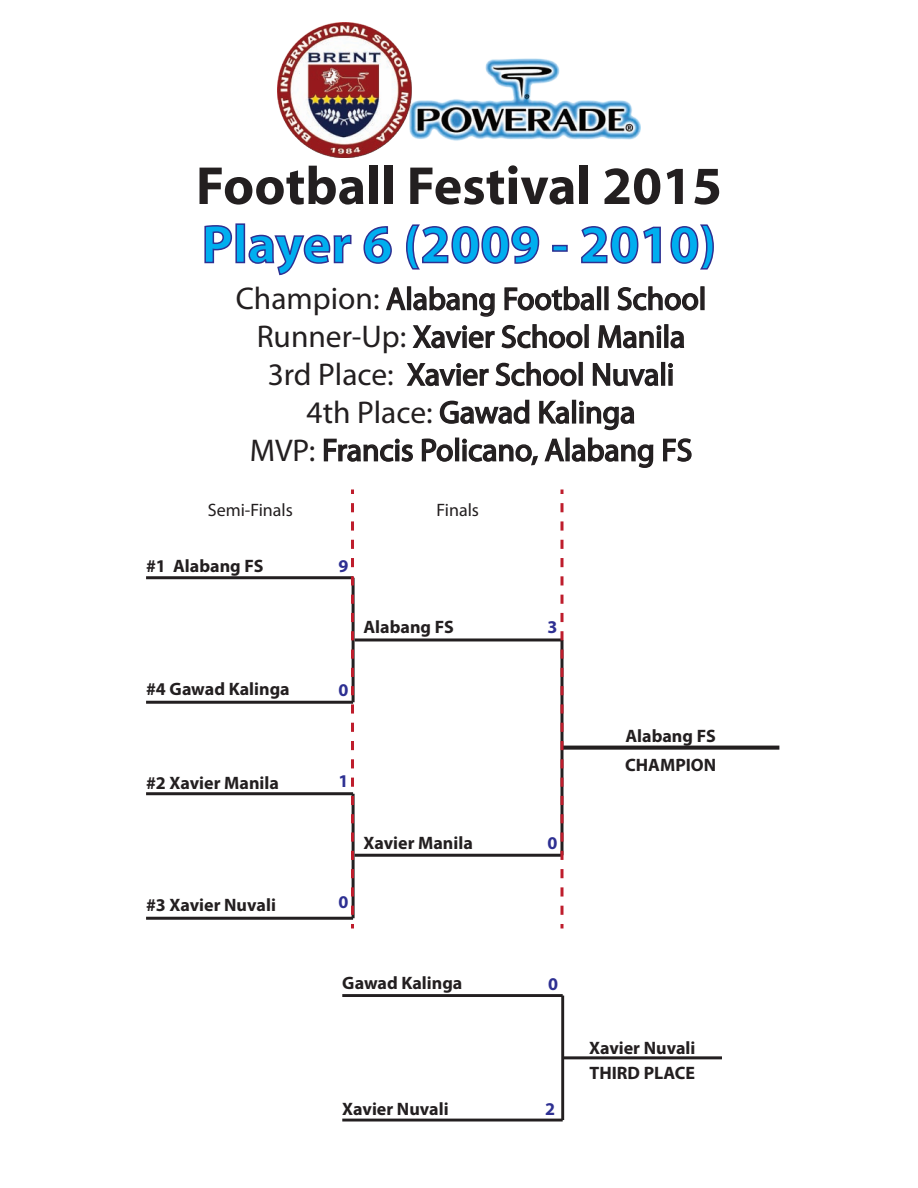
<style>
.page{position:relative;width:918px;height:1188px;background:#fff}
.page>*{position:absolute;margin:0;border:0;box-sizing:border-box;transform-origin:0 0}
.t1{font:700 54px "Myriad";color:#231f20}
.t2{font:700 54px "Myriad";color:#00aeef}
.t3{font:31.5px/37.8px "Myriad Pro";color:#231f20;text-align:center}
.t4{font:700 18px "Myriad Pro";color:#231f20}
.t5{font:18px "Myriad Pro";color:#231f20}
.t6{font:700 18px "Myriad Pro";color:#2e3092}
</style>
<div class="page">
<svg style="left:204px;top:225px;width:29px;height:39px"></svg>
<div style="left:235px;top:223px;width:10px;height:40px;border:2px solid #2e3092"></div>
<svg style="left:248px;top:234px;width:104px;height:42px"></svg>
<hr style="left:146px;top:792px;width:207px;height:3px;background:#231f20">
<hr style="left:146px;top:917px;width:207px;height:3px;background:#231f20">
<hr style="left:352px;top:794px;width:3px;height:124px;background:#231f20">
<hr style="left:146px;top:576px;width:207px;height:3px;background:#231f20">
<hr style="left:146px;top:701px;width:207px;height:3px;background:#231f20">
<hr style="left:352px;top:578px;width:3px;height:124px;background:#231f20">
<hr style="left:355px;top:638px;width:207px;height:3px;background:#231f20">
<hr style="left:355px;top:854px;width:207px;height:3px;background:#231f20">
<svg style="left:654px;top:746px;width:125px;height:4px"></svg>
<hr style="left:342px;top:994px;width:221px;height:3px;background:#231f20">
<hr style="left:342px;top:1119px;width:221px;height:3px;background:#231f20">
<hr style="left:561px;top:996px;width:3px;height:124px;background:#231f20">
<hr style="left:563px;top:1056px;width:159px;height:3px;background:#231f20">
<svg style="left:351px;top:503px;width:3px;height:425px"></svg>
<svg style="left:363px;top:224px;width:351px;height:163px"></svg>
<svg style="left:323px;top:438px;width:90px;height:56px"></svg>
<svg style="left:421px;top:399px;width:233px;height:529px"></svg>
<svg style="left:663px;top:438px;width:29px;height:24px"></svg>
<img style="left:277px;top:23px;width:364px;height:135px">
<h1 class="t1" style="left:196px;top:158px;width:528px">Football Festival 2015</h1>
<h1 class="t2" style="left:202px;top:217px;width:516px">Player 6 (2009 - 2010)</h1>
<h2 class="t3" style="left:236px;top:279px;width:472px">Champion: Alabang Football School<br>Runner-Up: Xavier School Manila<br>3rd Place: Xavier School Nuvali<br>4th Place: Gawad Kalinga<br>MVP: Francis Policano, Alabang FS</h2>
<p class="t5" style="left:208px;top:499px;width:87px">Semi-Finals</p>
<p class="t5" style="left:437px;top:499px;width:44px">Finals</p>
<p class="t4" style="left:146px;top:554px;width:119px">#1 Alabang FS</p>
<p class="t6" style="left:339px;top:554px;width:11px">9</p>
<p class="t4" style="left:364px;top:615px;width:92px">Alabang FS</p>
<p class="t6" style="left:548px;top:615px;width:11px">3</p>
<p class="t4" style="left:146px;top:677px;width:145px">#4 Gawad Kalinga</p>
<p class="t6" style="left:339px;top:679px;width:11px">0</p>
<p class="t4" style="left:626px;top:724px;width:92px">Alabang FS</p>
<p class="t4" style="left:625px;top:753px;width:93px">CHAMPION</p>
<p class="t4" style="left:146px;top:771px;width:134px">#2 Xavier Manila</p>
<p class="t6" style="left:339px;top:770px;width:11px">1</p>
<p class="t4" style="left:364px;top:831px;width:111px">Xavier Manila</p>
<p class="t6" style="left:548px;top:831px;width:11px">0</p>
<p class="t4" style="left:146px;top:893px;width:131px">#3 Xavier Nuvali</p>
<p class="t6" style="left:339px;top:891px;width:11px">0</p>
<p class="t4" style="left:342px;top:971px;width:122px">Gawad Kalinga</p>
<p class="t6" style="left:548px;top:972px;width:11px">0</p>
<p class="t4" style="left:589px;top:1036px;width:108px">Xavier Nuvali</p>
<p class="t4" style="left:590px;top:1061px;width:107px">THIRD PLACE</p>
<p class="t4" style="left:342px;top:1097px;width:108px">Xavier Nuvali</p>
<p class="t6" style="left:545px;top:1097px;width:11px">2</p>
</div>
